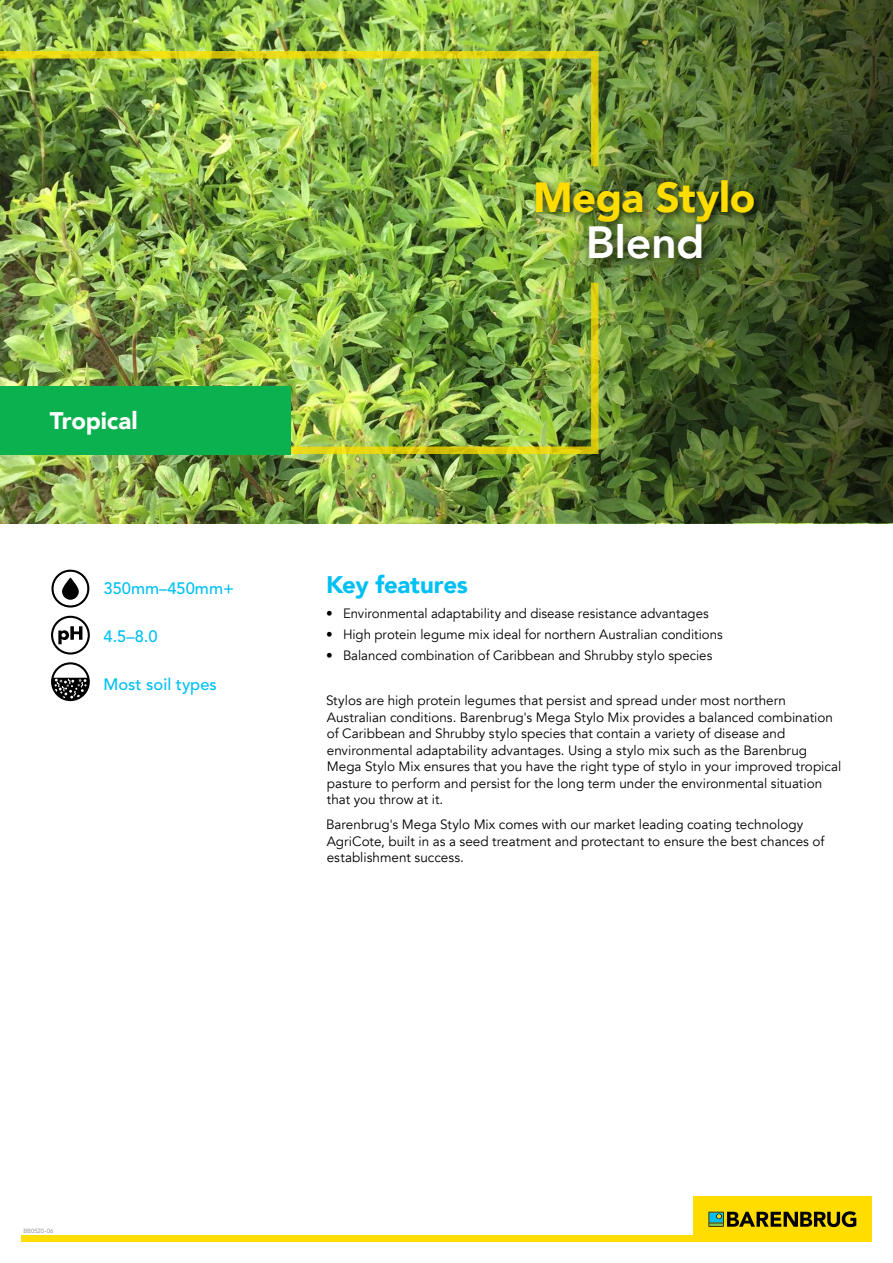
<style>
.page{position:relative;width:893px;height:1263px;background:#fff}
.page>*{position:absolute;margin:0;border:0;box-sizing:border-box;transform-origin:0 0}
.t1{font:800 45px "Avenir";letter-spacing:-.01em;color:#fff}
.t2{font:900 42px "Avenir";letter-spacing:-.01em;color:#fd0}
.t3{font:900 24px "Avenir";letter-spacing:-.01em;color:#00c0f3}
.t4{font:900 24px "Avenir";letter-spacing:-.01em;color:#fff}
.t5{font:500 16.5px "Avenir LT Std";color:#00c0f3}
.t6{font:13.5px/16.5px "Avenir";color:#000}
.t7{font:6px "Avenir LT Std";letter-spacing:.005em;color:#808285}
.s1{font-family:"Avenir"}
</style>
<div class="page">
<img style="left:0;top:0;width:429px;height:523px">
<img style="left:429px;top:0;width:464px;height:523px">
<div style="left:531px;top:175px;width:233px;height:58px;background:#000;opacity:.75"></div>
<img style="left:0;top:281px;width:600px;height:174px">
<div style="left:0;top:386px;width:291px;height:68px;background:#0bb14e"></div>
<img style="left:0;top:50px;width:600px;height:118px">
<div style="left:578px;top:213px;width:141px;height:62px;background:#000;opacity:.75"></div>
<svg style="left:52px;top:617px;width:36px;height:36px"></svg>
<div style="left:51px;top:616px;width:39px;height:38px;border:2px solid #000;border-radius:50%"></div>
<svg style="left:58px;top:626px;width:24px;height:18px"></svg>
<div style="left:52px;top:570px;width:37px;height:37px;border:1px solid #000;border-radius:50%"></div>
<div style="left:51px;top:570px;width:38px;height:37px;border:2px solid #000;border-radius:50%"></div>
<svg style="left:62px;top:577px;width:17px;height:23px"></svg>
<svg style="left:52px;top:663px;width:37px;height:37px"></svg>
<div style="left:51px;top:662px;width:39px;height:39px;border:2px solid #000;border-radius:50%"></div>
<svg style="left:52px;top:678px;width:37px;height:22px"></svg>
<div style="left:21px;top:1235px;width:851px;height:7px;background:#fd0"></div>
<div style="left:693px;top:1197px;width:179px;height:45px;background:#fd0"></div>
<svg style="left:708px;top:1211px;width:148px;height:16px"></svg>
<h3 class="t4" style="left:50px;top:400px;width:89px">Tropical</h3>
<p class="t5" style="left:104px;top:578px;width:132px">350mm–450mm+</p>
<p class="t5" style="left:104px;top:627px;width:56px">4.5<span class="s1">–</span>8.0</p>
<p class="t5" style="left:104px;top:675px;width:115px">Most soil types</p>
<h2 class="t2" style="left:533px;top:161px;width:224px">Mega Stylo</h2>
<h1 class="t1" style="left:586px;top:208px;width:120px">Blend</h1>
<h3 class="t3" style="left:326px;top:564px;width:143px">Key features</h3>
<p class="t6" style="left:326px;top:605px;width:384px">• Environmental adaptability and disease resistance advantages</p>
<p class="t6" style="left:326px;top:626px;width:398px">• High protein legume mix ideal for northern Australian conditions</p>
<p class="t6" style="left:326px;top:647px;width:388px">• Balanced combination of Caribbean and Shrubby stylo species</p>
<p class="t6" style="left:326px;top:692px;width:517px">Stylos are high protein legumes that persist and spread under most northern Australian conditions. Barenbrug's Mega Stylo Mix provides a balanced combination of Caribbean and Shrubby stylo species that contain a variety of disease and environmental adaptability advantages. Using a stylo mix such as the Barenbrug Mega Stylo Mix ensures that you have the right type of stylo in your improved tropical pasture to perform and persist for the long term under the environmental situation that you throw at it.</p>
<p class="t6" style="left:326px;top:816px;width:500px">Barenbrug's Mega Stylo Mix comes with our market leading coating technology<br>AgriCote, built in as a seed treatment and protectant to ensure the best chances of establishment success.</p>
<p class="t7" style="left:23px;top:1228px;width:32px">BB0520-06</p>
</div>
